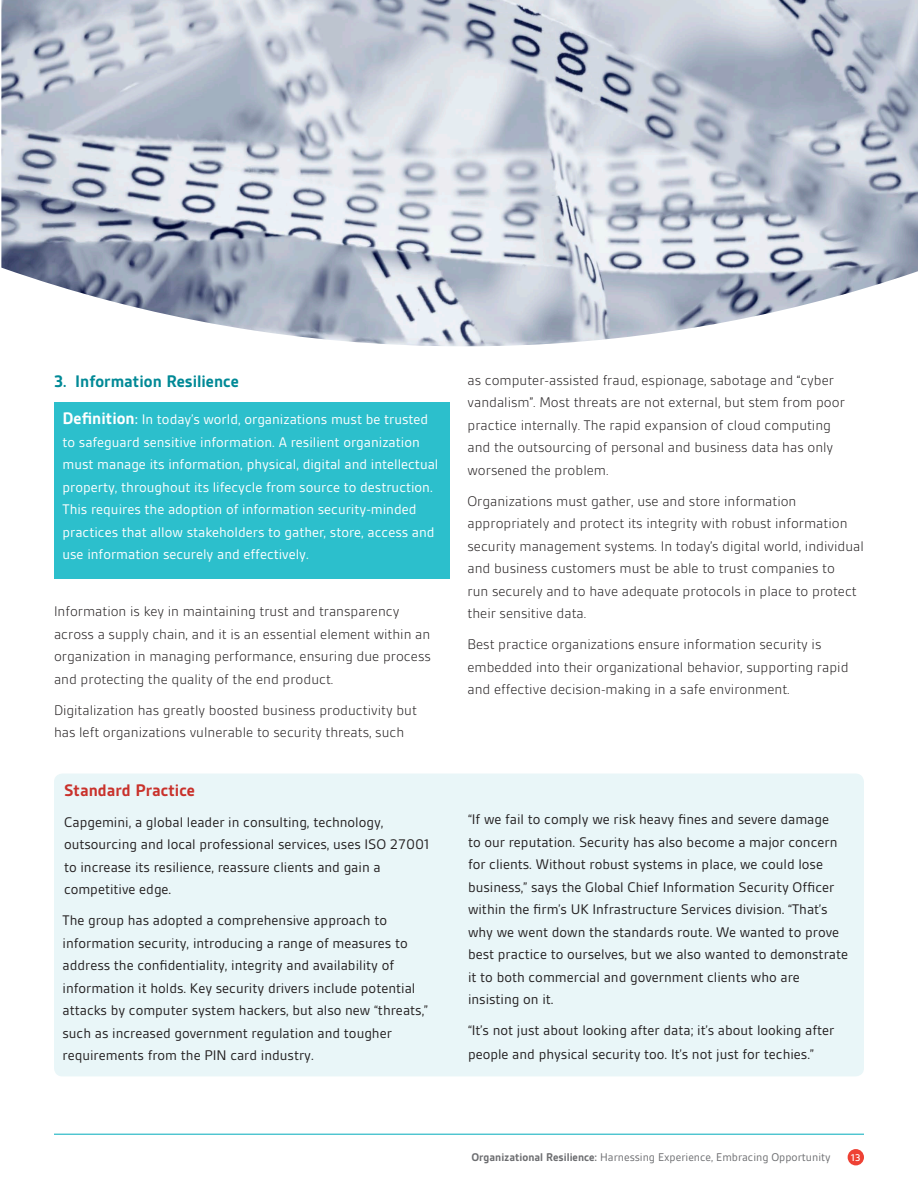
<style>
.page{position:relative;width:918px;height:1188px;background:#fff}
.page>*{position:absolute;margin:0;border:0;box-sizing:border-box;transform-origin:0 0}
.Sub_head{font:700 18px "BSI Gesta";color:#008996}
.BSI_body_copy{font:700 18px "BSI Gesta";color:#c9312b}
.BSI_body_copy-2{font:15px/22.5px "BSI Gesta";color:#231f20}
.BSI_body_copy-3{font:300 15px/22.5px "BSI Gesta";color:#231f20}
.BSI_body_copy-4{font:15px/22.5px "BSI Gesta";color:#fff}
.t1{font:12px "BSI Gesta";color:#6c6d70}
.t2{font:500 10.5px "BSI Gesta";color:#fff}
.s1{font-weight:700;font-size:18px}
.s2{font-weight:700}
</style>
<div class="page">
<div style="left:848px;top:1149px;width:16px;height:16px;background:#ee4134;border-radius:50%"></div>
<hr style="left:54px;top:1134px;width:810px;height:1px;background:#00acbc">
<img style="left:1px;top:0;width:917px;height:346px">
<div style="left:54px;top:774px;width:810px;height:302px;background:#e9f6f8;border-radius:9px"></div>
<div style="left:54px;top:402px;width:396px;height:176px;background:#2cbfcc"></div>
<p class="Sub_head" style="left:54px;top:372px;width:186px">3. Information Resilience</p>
<p class="BSI_body_copy-4" style="left:63px;top:408px;width:377px"><span class="s1">Definition</span><span class="s2">:</span> In today’s world, organizations must be trusted to safeguard sensitive information. A resilient organization must manage its information, physical, digital and intellectual property, throughout its lifecycle from source to destruction.<br>This requires the adoption of information security-minded practices that allow stakeholders to gather, store, access and use information securely and effectively.</p>
<p class="BSI_body_copy-3" style="left:54px;top:600px;width:378px">Information is key in maintaining trust and transparency across a supply chain, and it is an essential element within an organization in managing performance, ensuring due process and protecting the quality of the end product.</p>
<p class="BSI_body_copy-3" style="left:54px;top:699px;width:364px">Digitalization has greatly boosted business productivity but has left organizations vulnerable to security threats, such</p>
<p class="BSI_body_copy" style="left:64px;top:780px;width:133px">Standard Practice</p>
<p class="BSI_body_copy-2" style="left:64px;top:811px;width:367px">Capgemini, a global leader in consulting, technology, outsourcing and local professional services, uses ISO 27001 to increase its resilience, reassure clients and gain a competitive edge.</p>
<p class="BSI_body_copy-2" style="left:63px;top:909px;width:367px">The group has adopted a comprehensive approach to information security, introducing a range of measures to address the confidentiality, integrity and availability of information it holds. Key security drivers include potential attacks by computer system hackers, but also new “threats,” such as increased government regulation and tougher requirements from the PIN card industry.</p>
<p class="BSI_body_copy-3" style="left:468px;top:369px;width:379px">as computer-assisted fraud, espionage, sabotage and “cyber vandalism”. Most threats are not external, but stem from poor practice internally. The rapid expansion of cloud computing and the outsourcing of personal and business data has only worsened the problem.</p>
<p class="BSI_body_copy-3" style="left:468px;top:490px;width:398px">Organizations must gather, use and store information appropriately and protect its integrity with robust information security management systems. In today’s digital world, individual and business customers must be able to trust companies to<br>run securely and to have adequate protocols in place to protect their sensitive data.</p>
<p class="BSI_body_copy-3" style="left:468px;top:633px;width:383px">Best practice organizations ensure information security is embedded into their organizational behavior, supporting rapid and effective decision-making in a safe environment.</p>
<p class="BSI_body_copy-2" style="left:468px;top:808px;width:382px">“If we fail to comply we risk heavy fines and severe damage<br>to our reputation. Security has also become a major concern for clients. Without robust systems in place, we could lose business,” says the Global Chief Information Security Officer within the firm’s UK Infrastructure Services division. “That’s why we went down the standards route. We wanted to prove best practice to ourselves, but we also wanted to demonstrate it to both commercial and government clients who are insisting on it.</p>
<p class="BSI_body_copy-2" style="left:468px;top:1019px;width:368px;line-height:24px">“It’s not just about looking after data; it’s about looking after people and physical security too. It’s not just for techies.”</p>
<p class="t1" style="left:471px;top:1151px;width:361px"><span class="s2">Organizational Resilience:</span> Harnessing Experience, Embracing Opportunity</p>
<p class="t2" style="left:851px;top:1152px;width:11px">13</p>
</div>
